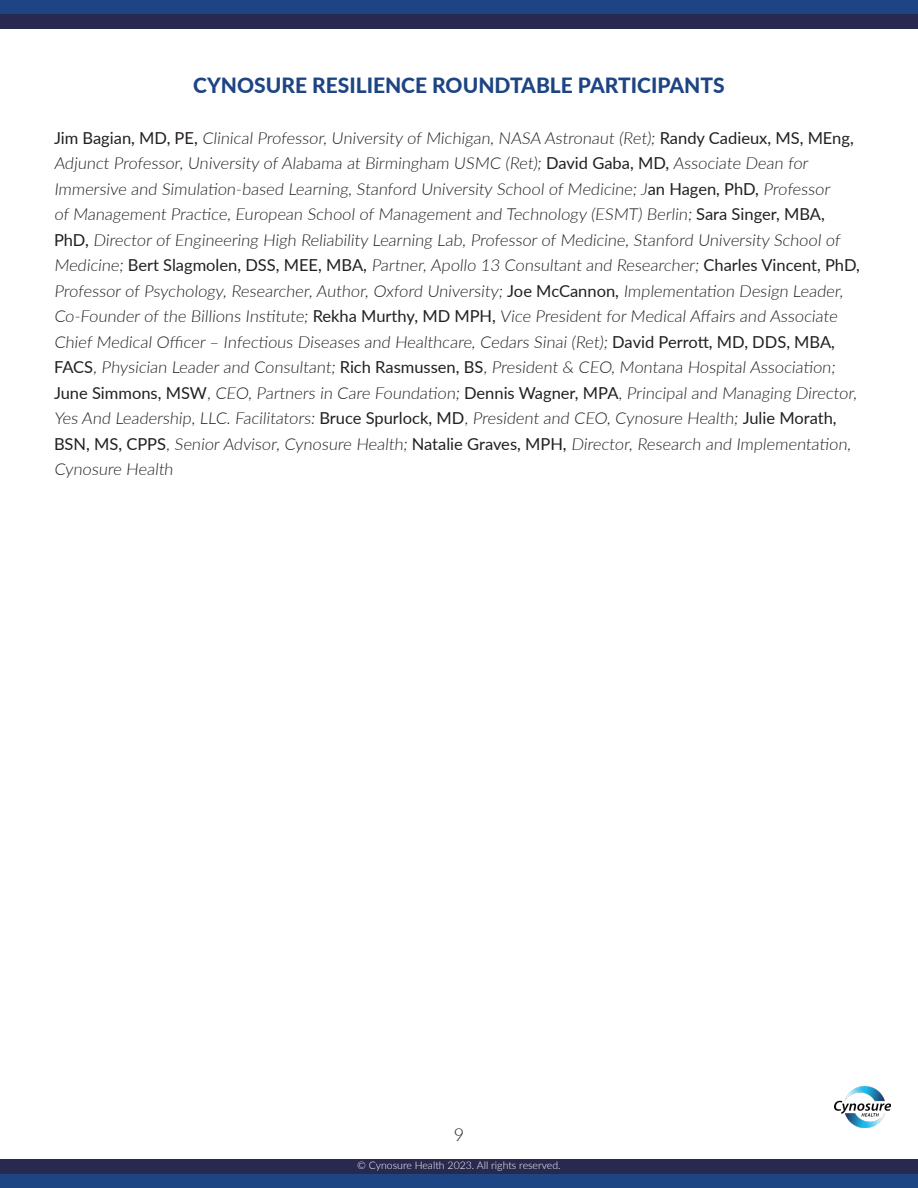
<style>
.page{position:relative;width:918px;height:1188px;background:#fff}
.page>*{position:absolute;margin:0;border:0;box-sizing:border-box;transform-origin:0 0}
.t1{font:800 21px "Lato";color:#1d4483}
.t2{font:300 18px "Lato";color:#231f20}
.t3{font:300 16.5px/25.5px "Lato";color:#231f20}
.t4{font:300 10.5px "Lato";color:#fff}
.s1{font-weight:400}
</style>
<div class="page">
<div style="left:0;top:0;width:918px;height:14px;background:#1d4483"></div>
<div style="left:0;top:14px;width:918px;height:15px;background:#292950"></div>
<div style="left:0;top:1174px;width:918px;height:14px;background:#1d4483"></div>
<div style="left:0;top:1159px;width:918px;height:15px;background:#292950"></div>
<img style="left:835px;top:1086px;width:55px;height:42px">
<p class="t1" style="left:193px;top:69px;width:533px">CYNOSURE RESILIENCE ROUNDTABLE PARTICIPANTS</p>
<p class="t3" style="left:54px;top:124px;width:807px"><span class="s1">Jim Bagian, MD, PE,</span> Clinical Professor, University of Michigan, NASA Astronaut (Ret); <span class="s1">Randy Cadieux, MS, MEng, </span>Adjunct Professor, University of Alabama at Birmingham USMC (Ret); <span class="s1">David Gaba, MD,</span> Associate Dean for Immersive and Simulation-based Learning, Stanford University School of Medicine; J<span class="s1">an Hagen, PhD,</span> Professor<br>of Management Practice, European School of Management and Technology (ESMT) Berlin; <span class="s1">Sara Singer, MBA, PhD,</span> Director of Engineering High Reliability Learning Lab, Professor of Medicine, Stanford University School of Medicine; <span class="s1">Bert Slagmolen, DSS, MEE, MBA,</span> Partner, Apollo 13 Consultant and Researcher; <span class="s1">Charles Vincent, PhD, </span>Professor of Psychology, Researcher, Author, Oxford University; <span class="s1">Joe McCannon,</span> Implementation Design Leader, Co-Founder of the Billions Institute; <span class="s1">Rekha Murthy, MD MPH,</span> Vice President for Medical Affairs and Associate Chief Medical Officer – Infectious Diseases and Healthcare, Cedars Sinai (Ret); <span class="s1">David Perrott, MD, DDS, MBA, FACS</span>, Physician Leader and Consultant; <span class="s1">Rich Rasmussen, BS</span>, President &amp; CEO, Montana Hospital Association; <span class="s1">June Simmons, MSW</span>, CEO, Partners in Care Foundation; <span class="s1">Dennis Wagner, MPA</span>, Principal and Managing Director, Yes And Leadership, LLC. Facilitators: <span class="s1">Bruce Spurlock, MD</span>, President and CEO, Cynosure Health; <span class="s1">Julie Morath, BSN, MS, CPPS</span>, Senior Advisor, Cynosure Health; <span class="s1">Natalie Graves, MPH,</span> Director, Research and Implementation, Cynosure Health</p>
<p class="t2" style="left:454px;top:1122px;width:12px">9</p>
<p class="t4" style="left:357px;top:1158px;width:205px">© Cynosure Health 2023. All rights reserved.</p>
</div>
